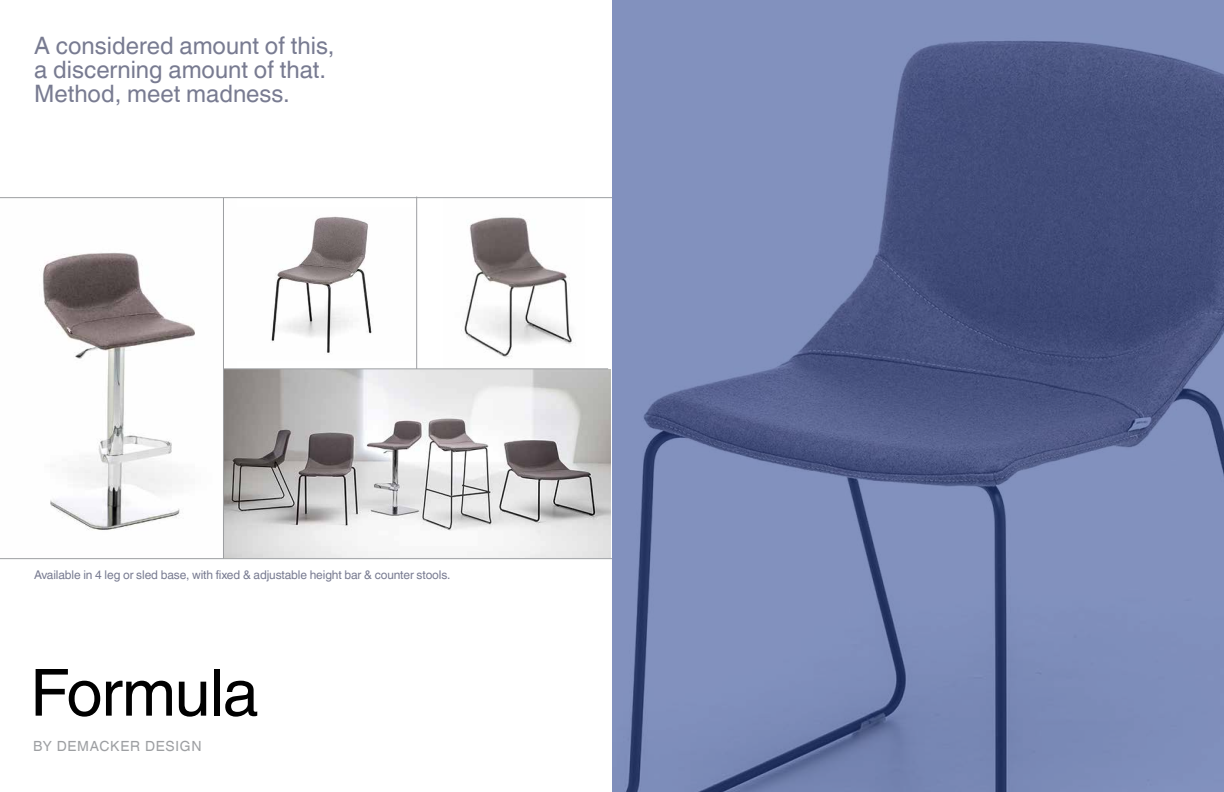
<style>
.page{position:relative;width:1224px;height:792px;background:#fff}
.page>*{position:absolute;margin:0;border:0;box-sizing:border-box;transform-origin:0 0}
.t1{font:65px "Helvetica World";letter-spacing:-.015em;color:#000}
.t2{font:24px/24px "Helvetica World";color:#787b91}
.t3{font:14px "Helvetica World";letter-spacing:.05em;color:#9d9fa2}
.t4{font:12px "Helvetica World";letter-spacing:-.01em;color:#787b91}
</style>
<div class="page">
<svg style="left:612px;top:0;width:612px;height:792px;background:#6a78a5"></svg>
<img style="left:443px;top:198px;width:141px;height:171px">
<img style="left:271px;top:207px;width:146px;height:154px">
<img style="left:0;top:198px;width:236px;height:332px">
<img style="left:224px;top:369px;width:386px;height:189px">
<hr style="left:417px;top:197px;width:1px;height:172px;background:#9d9fa2">
<hr style="left:223px;top:198px;width:1px;height:361px;background:#9d9fa2">
<hr style="left:0;top:197px;width:612px;height:1px;background:#9d9fa2">
<hr style="left:0;top:558px;width:612px;height:1px;background:#9d9fa2">
<hr style="left:223px;top:369px;width:385px;height:1px;background:#9d9fa2">
<h2 class="t2" style="left:34px;top:34px;width:302px">A considered amount of this, a discerning amount of that.<br>Method, meet madness.</h2>
<p class="t4" style="left:34px;top:568px;width:418px">Available in 4 leg or sled base, with fixed &amp; adjustable height bar &amp; counter stools.</p>
<h1 class="t1" style="left:30px;top:655px;width:230px">Formula</h1>
<p class="t3" style="left:33px;top:738px;width:170px">BY DEMACKER DESIGN</p>
</div>
